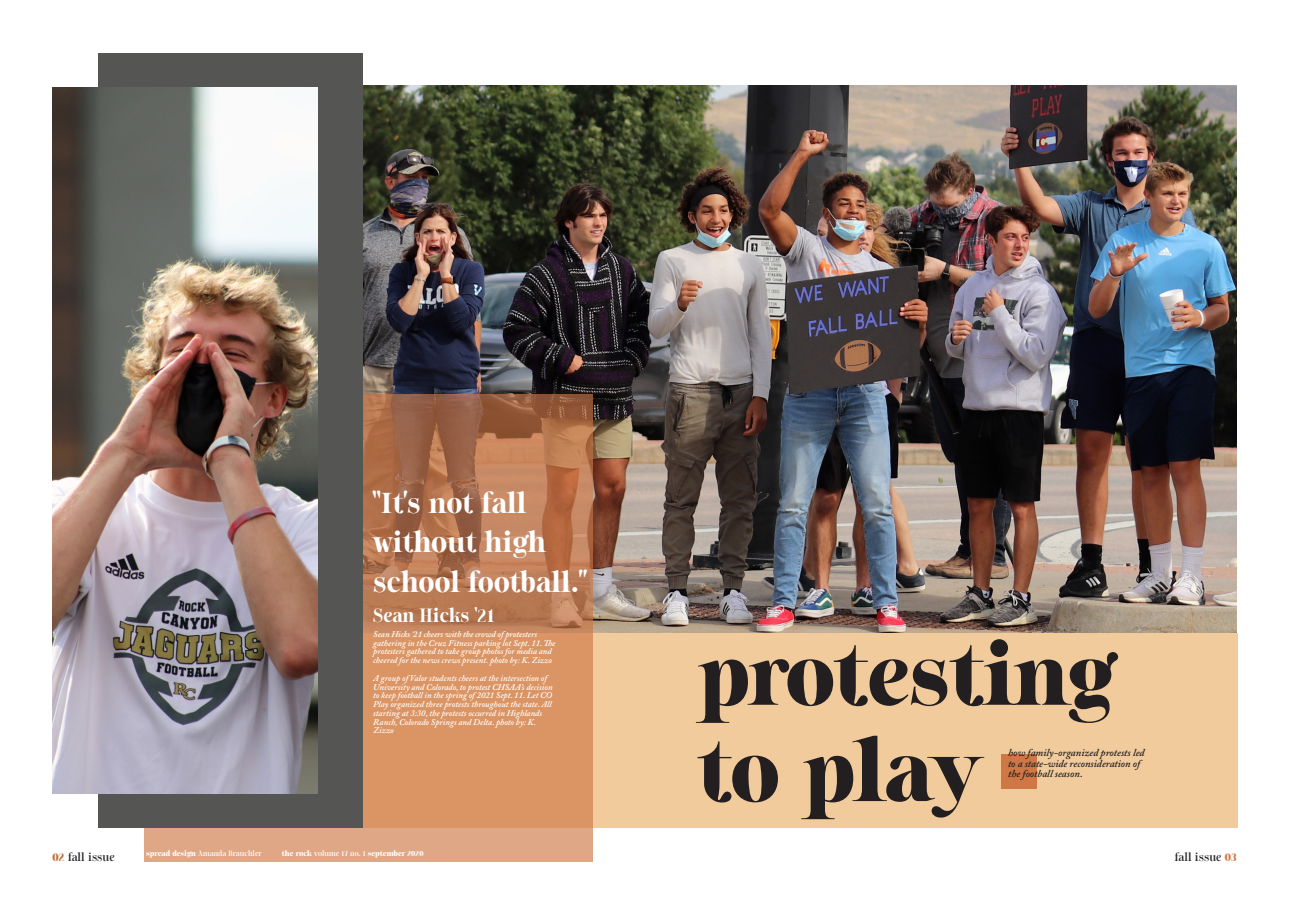
<style>
.page{position:relative;width:1290px;height:914px;background:#fff}
.page>*{position:absolute;margin:0;border:0;box-sizing:border-box;transform-origin:0 0}
.t1{font:900 78.75px/96.2px "Sharpe";color:#231f20}
.t2{font:700 26.25px/39.4px "Sharpe";letter-spacing:.01em;color:#fff}
.t3{font:700 17.5px "Sharpe";letter-spacing:.01em;color:#fff}
.t4{font:italic 600 10.5px/10.5px "Adobe Caslon Pro";color:#231f20}
.t5{font:500 10.5px "Sharpe";letter-spacing:.01em;color:#231f20}
.t6{font:italic 600 8.75px/8.8px "Adobe Caslon Pro";color:#fff}
.t7{font:900 7px "Sharpe";letter-spacing:.01em;color:#fff}
.t8{font:500 7px "Sharpe";letter-spacing:.01em;color:#fff}
.s1{font-weight:900;color:#bf6d33}
.s2{font-weight:900}
.s3{font-weight:900;color:#cf7745}
.s4{font-weight:500}
</style>
<div class="page">
<img style="left:363px;top:86px;width:873px;height:547px">
<div style="left:282px;top:633px;width:955px;height:194px;background:#f1cb9c"></div>
<svg style="left:144px;top:394px;width:448px;height:467px;background:#c7865e"></svg>
<div style="left:98px;top:53px;width:265px;height:774px;background:#555553"></div>
<img style="left:53px;top:87px;width:264px;height:706px">
<div style="left:1001px;top:754px;width:35px;height:35px;background:#cf7745"></div>
<p class="t2" style="left:373px;top:484px;width:214px">“It’s not fall without high school football.”</p>
<p class="t3" style="left:373px;top:604px;width:122px">Sean Hicks ‘21</p>
<p class="t6" style="left:373px;top:629px;width:183px">Sean Hicks ‘21 cheers with the crowd of protesters gathering in the Cruz Fitness parking lot Sept. 11. The protesters gathered to take group photos for media and cheered for the news crews present. photo by: K. Zizzo</p>
<p class="t6" style="left:373px;top:673px;width:181px">A group of Valor students cheers at the intersection of University and Colorado, to protest CHSAA’s decision to keep football in the spring of 2021 Sept. 11. Let CO Play organized three protests throughout the state. All starting at 3:30, the protests occurred in Highlands Ranch, Colorado Springs and Delta. photo by: K.<br>Zizzo</p>
<p class="t1" style="left:698px;top:630px;width:416px">protesting to play</p>
<p class="t4" style="left:1008px;top:747px;width:138px">how family-organized protests led to a state-wide reconsideration of the football season.</p>
<p class="t5" style="left:52px;top:850px;width:64px"><span class="s1">02</span> fall issue</p>
<p class="t8" style="left:146px;top:848px;width:117px"><span class="s2">spread design</span> Amanda Brauchler</p>
<p class="t5" style="left:1175px;top:850px;width:64px">fall issue <span class="s3">03</span></p>
<p class="t7" style="left:282px;top:848px;width:143px">the rock <span class="s4">volume 17 no. 1</span> september 2020</p>
</div>
